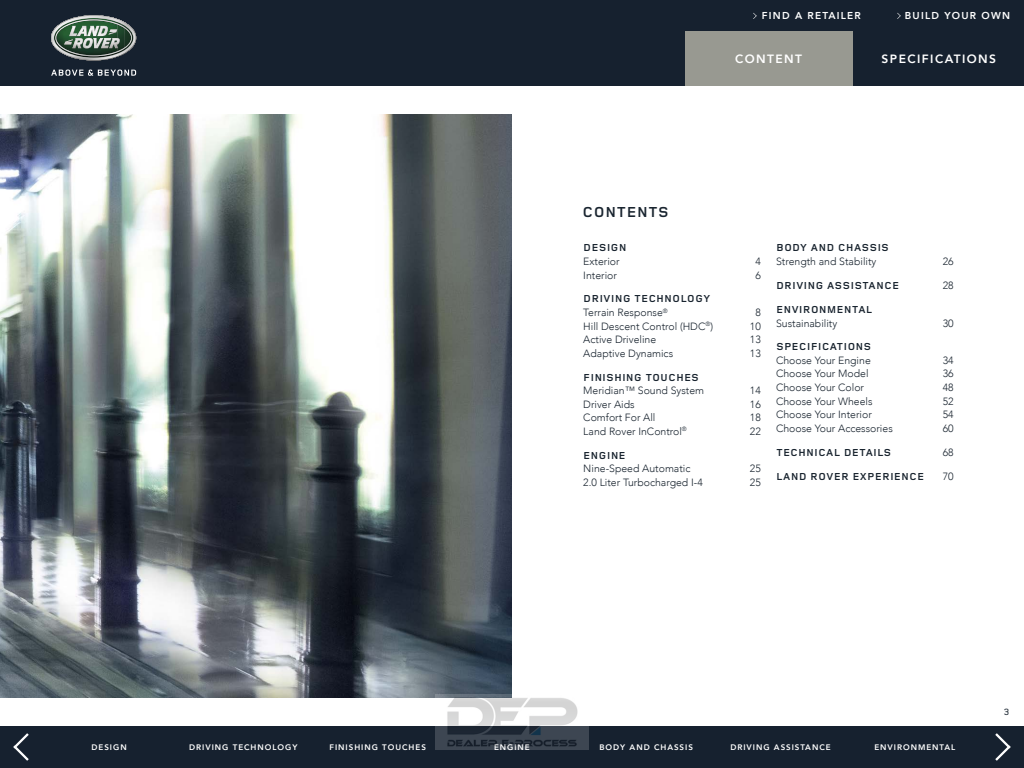
<style>
.page{position:relative;width:1024px;height:768px;background:#fff}
.page>*{position:absolute;margin:0;border:0;box-sizing:border-box;transform-origin:0 0}
.t1{font:700 15px "Land Rover Wide";color:#19242f}
.t2{font:800 12px "Avenir LT Com";letter-spacing:.12em;color:#fff}
.t3{font:300 10.5px "Avenir LT Com";color:#19242f}
.t4{font:700 10.5px "Land Rover Wide";color:#19242f}
.t5{font:800 10px "Avenir LT Com";letter-spacing:.12em;color:#fff}
.t6{font:500 9.4px "Land Rover Wide";color:#19242f}
.t7{font:800 8px "Avenir LT Com";letter-spacing:.12em;color:#fff}
</style>
<div class="page">
<div style="left:0;top:726px;width:1024px;height:42px;background:#16212f"></div>
<img style="left:0;top:114px;width:512px;height:584px">
<div style="left:0;top:0;width:1024px;height:86px;background:#16212f"></div>
<svg style="left:897px;top:13px;width:4px;height:6px"></svg>
<svg style="left:753px;top:13px;width:4px;height:6px"></svg>
<svg style="left:13px;top:733px;width:16px;height:28px"></svg>
<svg style="left:995px;top:733px;width:16px;height:28px"></svg>
<svg style="left:51px;top:15px;width:85px;height:46px"></svg>
<svg style="left:51px;top:70px;width:85px;height:6px"></svg>
<div style="left:685px;top:32px;width:167px;height:54px;background:#989991"></div>
<img style="left:435px;top:695px;width:154px;height:55px">
<p class="t5" style="left:762px;top:10px;width:100px">FIND A RETAILER</p>
<p class="t5" style="left:905px;top:10px;width:107px">BUILD YOUR OWN</p>
<p class="t2" style="left:735px;top:52px;width:69px">CONTENT</p>
<p class="t2" style="left:882px;top:52px;width:116px">SPECIFICATIONS</p>
<h1 class="t1" style="left:582px;top:201px;width:88px">CONTENTS</h1>
<p class="t4" style="left:583px;top:241px;width:45px">DESIGN</p>
<p class="t3" style="left:583px;top:255px;width:38px">Exterior</p>
<p class="t3" style="left:755px;top:255px;width:7px">4</p>
<p class="t3" style="left:583px;top:269px;width:35px">Interior</p>
<p class="t3" style="left:755px;top:269px;width:7px">6</p>
<p class="t4" style="left:583px;top:292px;width:129px">DRIVING TECHNOLOGY</p>
<p class="t3" style="left:583px;top:306px;width:86px">Terrain Response<sup>®</sup></p>
<p class="t3" style="left:755px;top:306px;width:7px">8</p>
<p class="t3" style="left:583px;top:320px;width:131px">Hill Descent Control (HDC<sup>®</sup>)</p>
<p class="t3" style="left:750px;top:320px;width:12px">10</p>
<p class="t3" style="left:583px;top:333px;width:74px">Active Driveline</p>
<p class="t3" style="left:750px;top:333px;width:12px">13</p>
<p class="t3" style="left:583px;top:347px;width:91px">Adaptive Dynamics</p>
<p class="t3" style="left:750px;top:347px;width:12px">13</p>
<p class="t4" style="left:583px;top:370px;width:117px">FINISHING TOUCHES</p>
<p class="t3" style="left:583px;top:384px;width:122px">Meridian™ Sound System</p>
<p class="t3" style="left:750px;top:384px;width:12px">14</p>
<p class="t3" style="left:583px;top:398px;width:53px">Driver Aids</p>
<p class="t3" style="left:750px;top:398px;width:12px">16</p>
<p class="t3" style="left:583px;top:412px;width:74px">Comfort For All</p>
<p class="t3" style="left:750px;top:412px;width:12px">18</p>
<p class="t3" style="left:583px;top:425px;width:105px">Land Rover InControl<sup>®</sup></p>
<p class="t3" style="left:750px;top:425px;width:12px">22</p>
<p class="t4" style="left:583px;top:448px;width:44px">ENGINE</p>
<p class="t3" style="left:583px;top:462px;width:109px">Nine-Speed Automatic</p>
<p class="t3" style="left:750px;top:462px;width:12px">25</p>
<p class="t3" style="left:583px;top:476px;width:121px">2.0 Liter Turbocharged I-4</p>
<p class="t3" style="left:750px;top:476px;width:12px">25</p>
<p class="t4" style="left:776px;top:241px;width:115px">BODY AND CHASSIS</p>
<p class="t3" style="left:776px;top:255px;width:102px">Strength and Stability</p>
<p class="t3" style="left:943px;top:255px;width:12px">26</p>
<p class="t4" style="left:776px;top:278px;width:125px">DRIVING ASSISTANCE</p>
<p class="t3" style="left:943px;top:280px;width:12px">28</p>
<p class="t4" style="left:776px;top:302px;width:98px">ENVIRONMENTAL</p>
<p class="t3" style="left:776px;top:317px;width:63px">Sustainability</p>
<p class="t3" style="left:943px;top:317px;width:12px">30</p>
<p class="t4" style="left:776px;top:340px;width:97px">SPECIFICATIONS</p>
<p class="t3" style="left:776px;top:354px;width:96px">Choose Your Engine</p>
<p class="t3" style="left:943px;top:354px;width:12px">34</p>
<p class="t3" style="left:776px;top:368px;width:94px">Choose Your Model</p>
<p class="t3" style="left:943px;top:368px;width:12px">36</p>
<p class="t3" style="left:776px;top:381px;width:89px">Choose Your Color</p>
<p class="t3" style="left:943px;top:381px;width:12px">48</p>
<p class="t3" style="left:776px;top:395px;width:98px">Choose Your Wheels</p>
<p class="t3" style="left:943px;top:395px;width:12px">52</p>
<p class="t3" style="left:776px;top:408px;width:97px">Choose Your Interior</p>
<p class="t3" style="left:943px;top:408px;width:12px">54</p>
<p class="t3" style="left:776px;top:422px;width:118px">Choose Your Accessories</p>
<p class="t3" style="left:943px;top:422px;width:12px">60</p>
<p class="t4" style="left:776px;top:445px;width:117px">TECHNICAL DETAILS</p>
<p class="t3" style="left:943px;top:446px;width:12px">68</p>
<p class="t4" style="left:776px;top:469px;width:150px">LAND ROVER EXPERIENCE</p>
<p class="t3" style="left:943px;top:471px;width:12px">70</p>
<p class="t7" style="left:92px;top:742px;width:37px">DESIGN</p>
<p class="t7" style="left:189px;top:742px;width:110px">DRIVING TECHNOLOGY</p>
<p class="t7" style="left:330px;top:742px;width:98px">FINISHING TOUCHES</p>
<p class="t7" style="left:494px;top:742px;width:37px">ENGINE</p>
<p class="t7" style="left:600px;top:742px;width:95px">BODY AND CHASSIS</p>
<p class="t7" style="left:730px;top:742px;width:102px">DRIVING ASSISTANCE</p>
<p class="t7" style="left:874px;top:742px;width:82px">ENVIRONMENTAL</p>
<p class="t6" style="left:1004px;top:705px;width:8px">3</p>
</div>
